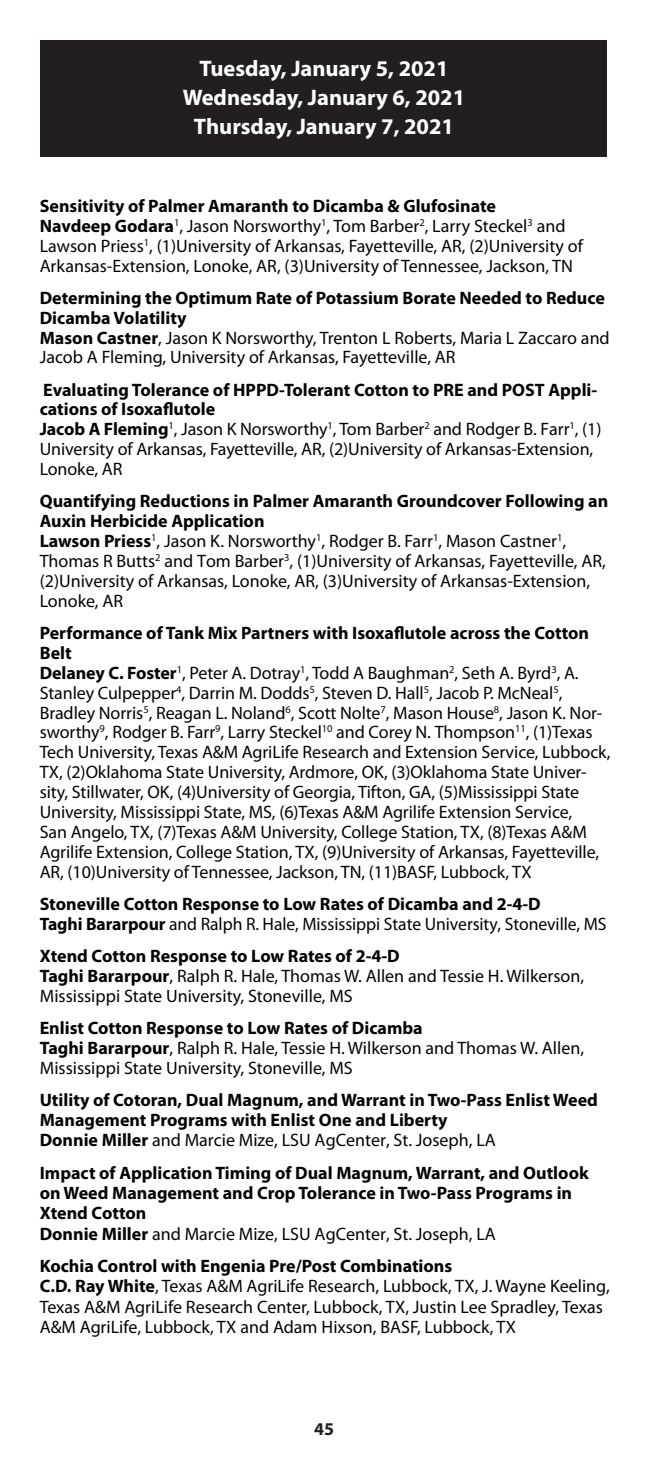
<style>
.page{position:relative;width:648px;height:1458px;background:#fff}
.page>*{position:absolute;margin:0;border:0;box-sizing:border-box;transform-origin:0 0}
.t1{font:700 22.5px/28.8px "Myriad Pro";color:#fff;text-align:center}
.t2{font:18px/19.8px "Myriad Pro";letter-spacing:-.005em;color:#040503}
.t3{font:700 18px/20.2px "Myriad Pro";color:#040503}
.t4{font:700 18px "Myriad Pro";color:#231f20}
.s1{font-weight:700}
.s2{font-weight:400}
</style>
<div class="page">
<div style="left:40px;top:41px;width:568px;height:116px;background:#231f20"></div>
<p class="t1" style="left:183px;top:54px;width:284px">Tuesday, January 5, 2021<br>Wednesday, January 6, 2021<br>Thursday, January 7, 2021</p>
<p class="t2" style="left:40px;top:196px;width:545px"><span class="s1">Sensitivity of Palmer Amaranth to Dicamba &amp; Glufosinate<br>Navdeep Godara</span><sup>1</sup>, Jason Norsworthy<sup>1</sup>, Tom Barber<sup>2</sup>, Larry Steckel<sup>3</sup> and Lawson Priess<sup>1</sup>, (1)University of Arkansas, Fayetteville, AR, (2)University of Arkansas-Extension, Lonoke, AR, (3)University of Tennessee, Jackson, TN</p>
<p class="t2" style="left:40px;top:288px;width:572px"><span class="s1">Determining the Optimum Rate of Potassium Borate Needed to Reduce Dicamba Volatility<br>Mason Castner</span>, Jason K Norsworthy, Trenton L Roberts, Maria L Zaccaro and Jacob A Fleming, University of Arkansas, Fayetteville, AR</p>
<p class="t2" style="left:40px;top:379px;width:563px"><span class="s1">Evaluating Tolerance of HPPD-Tolerant Cotton to PRE and POST Appli&shy;cations of Isoxaflutole<br>Jacob A Fleming</span><sup>1</sup>, Jason K Norsworthy<sup>1</sup>, Tom Barber<sup>2</sup> and Rodger B. Farr<sup>1</sup>, (1)<br>University of Arkansas, Fayetteville, AR, (2)University of Arkansas-Extension, Lonoke, AR</p>
<p class="t2" style="left:40px;top:491px;width:570px"><span class="s1">Quantifying Reductions in Palmer Amaranth Groundcover Following an Auxin Herbicide Application<br>Lawson Priess</span><sup>1</sup>, Jason K. Norsworthy<sup>1</sup>, Rodger B. Farr<sup>1</sup>, Mason Castner<sup>1</sup>, Thomas R Butts<sup>2</sup> and Tom Barber<sup>3</sup>, (1)University of Arkansas, Fayetteville, AR, (2)University of Arkansas, Lonoke, AR, (3)University of Arkansas-Extension, Lonoke, AR</p>
<p class="t2" style="left:40px;top:623px;width:572px"><span class="s1">Performance of Tank Mix Partners with Isoxaflutole across the Cotton Belt<br>Delaney C. Foster</span><sup>1</sup>, Peter A. Dotray<sup>1</sup>, Todd A Baughman<sup>2</sup>, Seth A. Byrd<sup>3</sup>, A.<br>Stanley Culpepper<sup>4</sup>, Darrin M. Dodds<sup>5</sup>, Steven D. Hall<sup>5</sup>, Jacob P. McNeal<sup>5</sup>, Bradley Norris<sup>5</sup>, Reagan L. Noland<sup>6</sup>, Scott Nolte<sup>7</sup>, Mason House<sup>8</sup>, Jason K. Nor&shy;sworthy<sup>9</sup>, Rodger B. Farr<sup>9</sup>, Larry Steckel<sup>10</sup> and Corey N. Thompson<sup>11</sup>, (1)Texas Tech University, Texas A&amp;M AgriLife Research and Extension Service, Lubbock, TX, (2)Oklahoma State University, Ardmore, OK, (3)Oklahoma State Univer&shy;sity, Stillwater, OK, (4)University of Georgia, Tifton, GA, (5)Mississippi State University, Mississippi State, MS, (6)Texas A&amp;M Agrilife Extension Service,<br>San Angelo, TX, (7)Texas A&amp;M University, College Station, TX, (8)Texas A&amp;M Agrilife Extension, College Station, TX, (9)University of Arkansas, Fayetteville, AR, (10)University of Tennessee, Jackson, TN, (11)BASF, Lubbock, TX</p>
<p class="t3" style="left:40px;top:893px;width:568px">Stoneville Cotton Response to Low Rates of Dicamba and 2-4-D<br>Taghi Bararpour <span class="s2">and Ralph R. Hale, Mississippi State University, Stoneville, MS</span></p>
<p class="t2" style="left:40px;top:946px;width:546px"><span class="s1">Xtend Cotton Response to Low Rates of 2-4-D<br>Taghi Bararpour</span>, Ralph R. Hale, Thomas W. Allen and Tessie H. Wilkerson,<br>Mississippi State University, Stoneville, MS</p>
<p class="t2" style="left:40px;top:1018px;width:546px"><span class="s1">Enlist Cotton Response to Low Rates of Dicamba<br>Taghi Bararpour</span>, Ralph R. Hale, Tessie H. Wilkerson and Thomas W. Allen,<br>Mississippi State University, Stoneville, MS</p>
<p class="t3" style="left:40px;top:1089px;width:560px">Utility of Cotoran, Dual Magnum, and Warrant in Two-Pass Enlist Weed<br>Management Programs with Enlist One and Liberty<br>Donnie Miller <span class="s2">and Marcie Mize, LSU AgCenter, St. Joseph, LA</span></p>
<p class="t3" style="left:40px;top:1162px;width:551px">Impact of Application Timing of Dual Magnum, Warrant, and Outlook on Weed Management and Crop Tolerance in Two-Pass Programs in Xtend Cotton<br>Donnie Miller <span class="s2">and Marcie Mize, LSU AgCenter, St. Joseph, LA</span></p>
<p class="t2" style="left:40px;top:1256px;width:572px"><span class="s1">Kochia Control with Engenia Pre/Post Combinations<br>C.D. Ray White</span>, Texas A&amp;M AgriLife Research, Lubbock, TX, J. Wayne Keeling, Texas A&amp;M AgriLife Research Center, Lubbock, TX, Justin Lee Spradley, Texas A&amp;M AgriLife, Lubbock, TX and Adam Hixson, BASF, Lubbock, TX</p>
<p class="t4" style="left:314px;top:1417px;width:21px">45</p>
</div>
